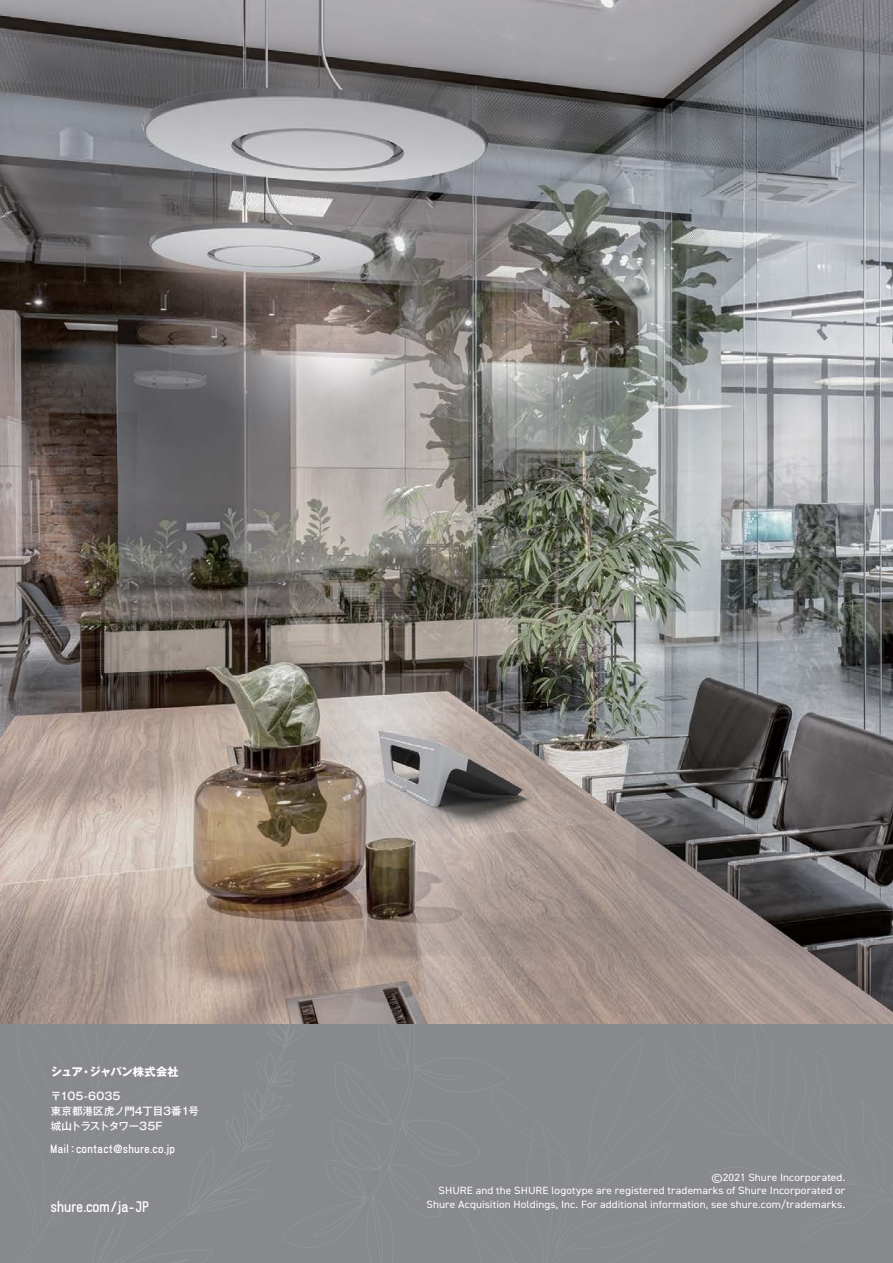
<style>
.page{position:relative;width:893px;height:1263px;background:#fff}
.page>*{position:absolute;margin:0;border:0;box-sizing:border-box;transform-origin:0 0}
.t1{font:700 13.5px "Ostrich Proper";color:#fff}
.t2{font:700 11.25px "Gothic MB101 Pr 6 N";letter-spacing:-.01em;color:#fff}
.t3{font:10.5px/13.5px "DIN2014";letter-spacing:.01em;color:#fff;text-align:right;scale:1.08 1}
.t4{font:500 10.5px/15px "Gothic MB101 Pr 6 N";letter-spacing:-.01em;color:#fff}
.t5{font:700 10.5px "Ostrich Proper";letter-spacing:.03em;color:#fff}
.s1{font-family:"Gothic MB101 Pr 6 N";font-weight:500}
</style>
<div class="page">
<img style="left:0;top:0;width:893px;height:1025px">
<div style="left:0;top:1025px;width:893px;height:238px;background:#88898c"></div>
<p class="t2" style="left:51px;top:1062px;width:130px">シュア・ジャパン株式会社</p>
<p class="t4" style="left:51px;top:1087px;width:150px">〒105-6035<br>東京都港区虎ノ門4丁目3番1号城山トラストタワー35F</p>
<p class="t5" style="left:51px;top:1142px;width:126px">Mail<span class="s1">：</span>contact@shure.co.jp</p>
<p class="t1" style="left:51px;top:1198px;width:100px">shure.com/ja-JP</p>
<p class="t3" style="left:426px;top:1170px;width:389px">©2021 Shure Incorporated.<br>SHURE and the SHURE logotype are registered trademarks of Shure Incorporated or<br>Shure Acquisition Holdings, Inc. For additional information, see shure.com/trademarks.</p>
</div>
